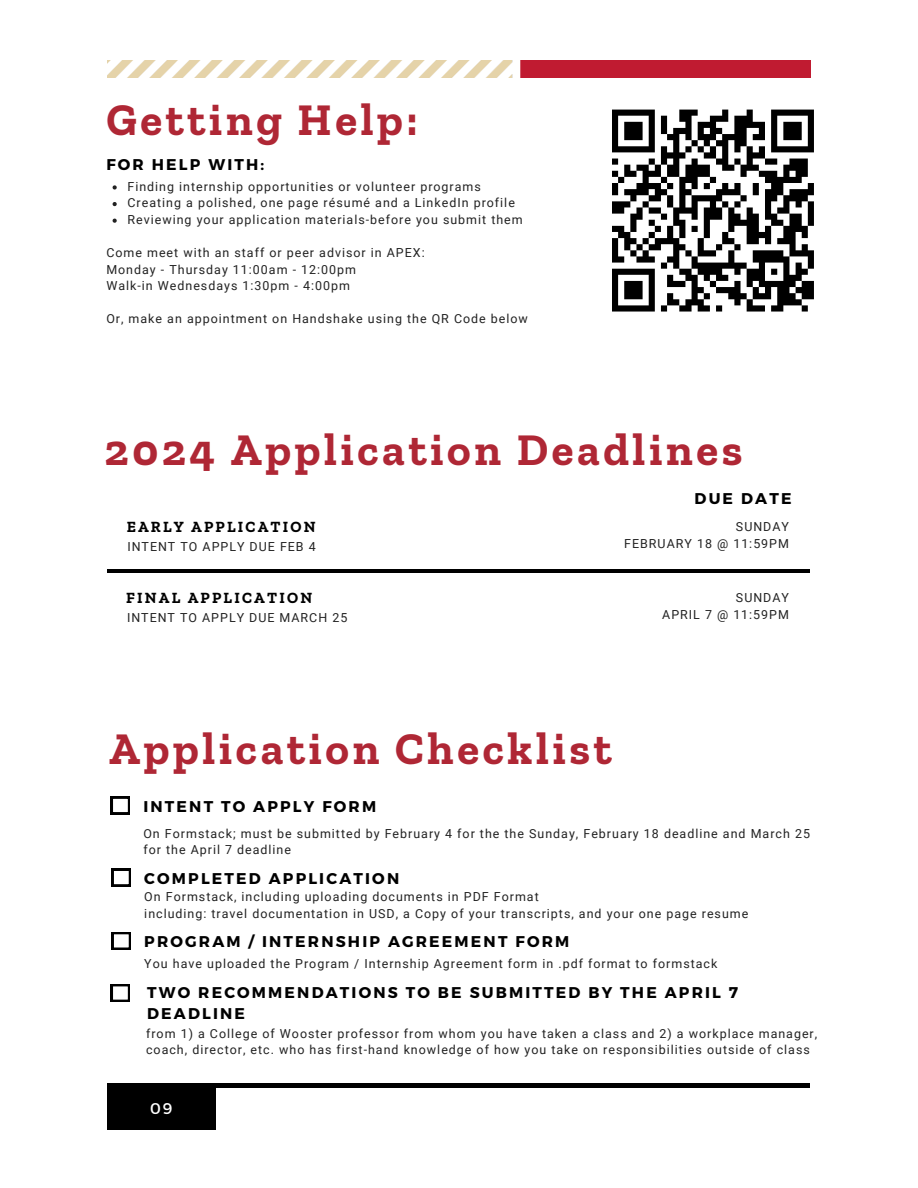
<style>
.page{position:relative;width:918px;height:1188px;background:#fff}
.page>*{position:absolute;margin:0;border:0;box-sizing:border-box;transform-origin:0 0}
.t1{font:700 45px "Zilla Slab";letter-spacing:.08em;color:#af2735}
.t2{font:700 15.6px/21.1px "Montserrat";letter-spacing:.14em;color:#000}
.t3{font:700 15.6px "Zilla Slab";letter-spacing:.14em;color:#000}
.t4{font:15.6px "Montserrat";color:#fff}
.t5{font:12.45px/16.6px "Roboto";letter-spacing:.08em;color:#222}
</style>
<div class="page">
<hr style="left:107px;top:1084px;width:703px;height:3px;background:#000">
<svg style="left:112px;top:869px;width:19px;height:17px"></svg>
<svg style="left:112px;top:932px;width:19px;height:18px"></svg>
<svg style="left:111px;top:984px;width:19px;height:18px"></svg>
<svg style="left:111px;top:797px;width:19px;height:17px"></svg>
<hr style="left:107px;top:569px;width:703px;height:4px;background:#000">
<div style="left:107px;top:1085px;width:108px;height:44px;background:#000"></div>
<svg style="left:113px;top:185px;width:4px;height:5px"></svg>
<svg style="left:113px;top:202px;width:4px;height:4px"></svg>
<svg style="left:113px;top:219px;width:4px;height:4px"></svg>
<svg style="left:612px;top:109px;width:202px;height:203px"></svg>
<img style="left:107px;top:60px;width:703px;height:17px">
<p class="t1" style="left:106px;top:92px;width:313px">Getting Help:</p>
<p class="t2" style="left:106px;top:153px;width:159px">FOR HELP WITH:</p>
<p class="t5" style="left:128px;top:178px;width:355px">Finding internship opportunities or volunteer programs</p>
<p class="t5" style="left:128px;top:195px;width:389px">Creating a polished, one page résumé and a LinkedIn profile</p>
<p class="t5" style="left:128px;top:211px;width:397px">Reviewing your application materials-before you submit them</p>
<p class="t5" style="left:106px;top:244px;width:320px">Come meet with an staff or peer advisor in APEX:</p>
<p class="t5" style="left:106px;top:261px;width:251px">Monday - Thursday 11:00am - 12:00pm</p>
<p class="t5" style="left:106px;top:278px;width:245px">Walk-in Wednesdays 1:30pm - 4:00pm</p>
<p class="t5" style="left:106px;top:311px;width:423px">Or, make an appointment on Handshake using the QR Code below</p>
<p class="t1" style="left:105px;top:423px;width:639px">2024 Application Deadlines</p>
<p class="t2" style="left:695px;top:487px;width:98px">DUE DATE</p>
<p class="t5" style="left:127px;top:538px;width:190px">INTENT TO APPLY DUE FEB 4</p>
<p class="t3" style="left:127px;top:517px;width:191px">EARLY APPLICATION</p>
<p class="t5" style="left:736px;top:519px;width:55px">SUNDAY</p>
<p class="t5" style="left:624px;top:535px;width:166px">FEBRUARY 18 @ 11:59PM</p>
<p class="t3" style="left:126px;top:588px;width:187px">FINAL APPLICATION</p>
<p class="t5" style="left:736px;top:590px;width:55px">SUNDAY</p>
<p class="t5" style="left:662px;top:606px;width:128px">APRIL 7 @ 11:59PM</p>
<p class="t5" style="left:127px;top:609px;width:222px">INTENT TO APPLY DUE MARCH 25</p>
<p class="t1" style="left:109px;top:721px;width:504px">Application Checklist</p>
<p class="t2" style="left:143px;top:795px;width:234px">INTENT TO APPLY FORM</p>
<p class="t5" style="left:143px;top:825px;width:668px">On Formstack; must be submitted by February 4 for the the Sunday, February 18 deadline and March 25 for the April 7 deadline</p>
<p class="t2" style="left:144px;top:867px;width:256px">COMPLETED APPLICATION</p>
<p class="t5" style="left:144px;top:889px;width:396px">On Formstack, including uploading documents in PDF Format</p>
<p class="t5" style="left:144px;top:905px;width:606px">including: travel documentation in USD, a Copy of your transcripts, and your one page resume</p>
<p class="t2" style="left:144px;top:931px;width:426px">PROGRAM / INTERNSHIP AGREEMENT FORM</p>
<p class="t5" style="left:144px;top:956px;width:575px">You have uploaded the Program / Internship Agreement form in .pdf format to formstack</p>
<p class="t2" style="left:147px;top:981px;width:593px">TWO RECOMMENDATIONS TO BE SUBMITTED BY THE APRIL 7<br>DEADLINE</p>
<p class="t5" style="left:146px;top:1025px;width:673px">from 1) a College of Wooster professor from whom you have taken a class and 2) a workplace manager, coach, director, etc. who has first-hand knowledge of how you take on responsibilities outside of class</p>
<p class="t4" style="left:150px;top:1098px;width:24px">09</p>
</div>
